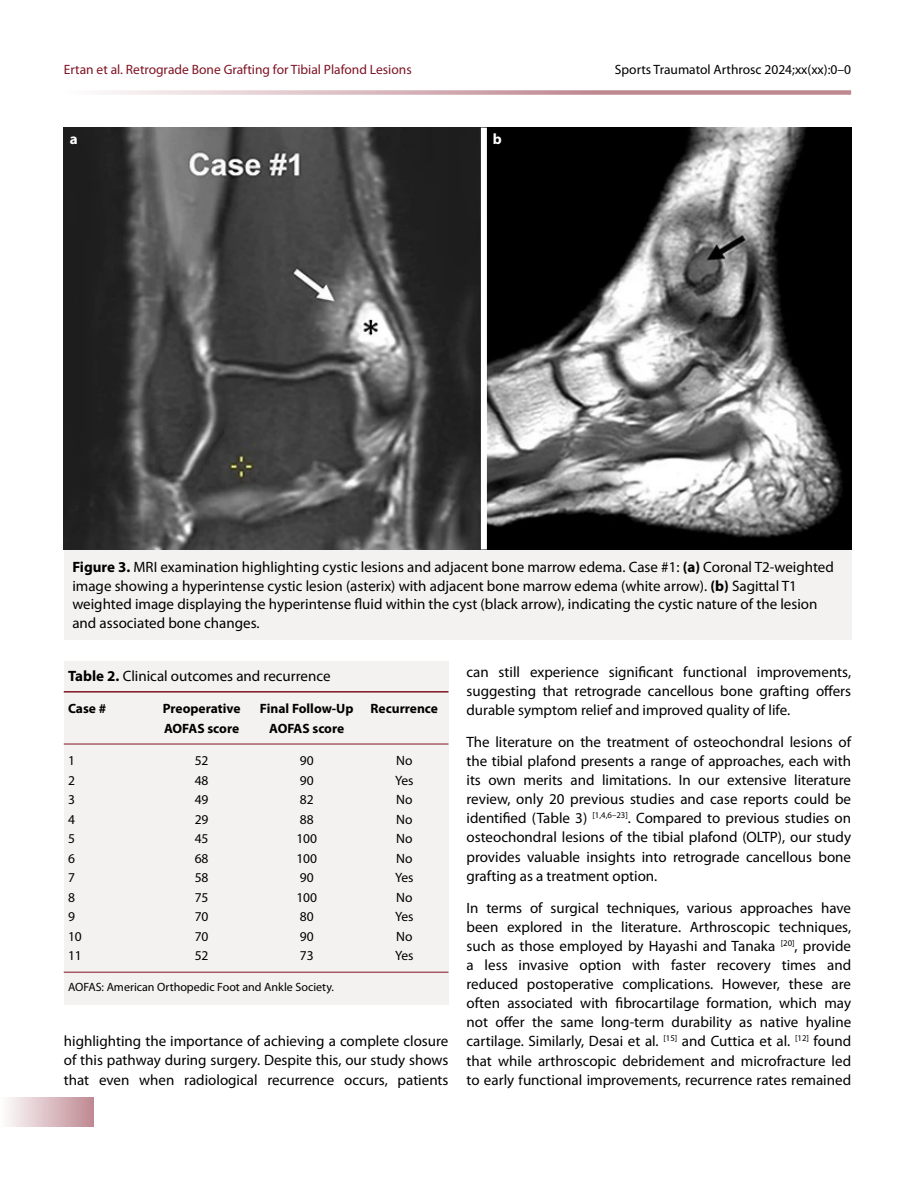
<style>
.page{position:relative;width:915px;height:1191px;background:#fff}
.page>*{position:absolute;margin:0;border:0;box-sizing:border-box;transform-origin:0 0}
.t1{font:15px/19px "Myriad Pro";color:#000;text-align:justify}
.t2{font:700 15px "Myriad Pro";color:#fff}
.t3{font:13.5px "Myriad Pro";color:#000}
.t4{font:700 13.5px "Myriad Pro";color:#000}
.t5{font:13.5px "Myriad Pro";color:#7f1324}
.t6{font:12px "Myriad Pro";color:#000}
.s1{font-weight:700}
</style>
<div class="page">
<div style="left:0;top:1097px;width:94px;height:30px;background:linear-gradient(to right,#fefefe,#bf8a93)"></div>
<svg style="left:106px;top:90px;width:744px;height:5px;background:#d6b3b9"></svg>
<div style="left:64px;top:661px;width:384px;height:344px;background:#f4f2f1"></div>
<hr style="left:64px;top:691px;width:384px;height:1px;background:#7f1324">
<hr style="left:64px;top:743px;width:384px;height:1px;background:#7f1324">
<hr style="left:64px;top:972px;width:384px;height:1px;background:#7f1324">
<div style="left:64px;top:548px;width:786px;height:92px;background:#f4f2f1"></div>
<img style="left:64px;top:128px;width:786px;height:421px">
<div style="left:480px;top:128px;width:6px;height:421px;background:#fff"></div>
<p class="t5" style="left:64px;top:61px;width:349px">Ertan et al. Retrograde Bone Grafting for Tibial Plafond Lesions</p>
<p class="t3" style="left:614px;top:61px;width:237px">Sports Traumatol Arthrosc 2024;xx(xx):0–0</p>
<p class="t2" style="left:70px;top:130px;width:9px">a</p>
<p class="t2" style="left:492px;top:130px;width:10px">b</p>
<p class="t1" style="left:72px;top:557px;width:762px;text-align:left"><span class="s1">Figure 3.</span> MRI examination highlighting cystic lesions and adjacent bone marrow edema. Case #1: <span class="s1">(a)</span> Coronal T2-weighted image showing a hyperintense cystic lesion (asterix) with adjacent bone marrow edema (white arrow). <span class="s1">(b)</span> Sagittal T1 weighted image displaying the hyperintense fluid within the cyst (black arrow), indicating the cystic nature of the lesion and associated bone changes.</p>
<p class="t1" style="left:68px;top:666px;width:264px"><span class="s1">Table 2.</span> Clinical outcomes and recurrence</p>
<p class="t4" style="left:68px;top:700px;width:40px">Case #</p>
<p class="t4" style="left:163px;top:700px;width:79px">Preoperative</p>
<p class="t4" style="left:260px;top:700px;width:95px">Final Follow-Up</p>
<p class="t4" style="left:370px;top:700px;width:69px">Recurrence</p>
<p class="t4" style="left:164px;top:719px;width:77px">AOFAS score</p>
<p class="t4" style="left:269px;top:719px;width:77px">AOFAS score</p>
<p class="t3" style="left:68px;top:752px;width:8px">1</p>
<p class="t3" style="left:195px;top:752px;width:15px">52</p>
<p class="t3" style="left:300px;top:752px;width:15px">90</p>
<p class="t3" style="left:396px;top:752px;width:18px">No</p>
<p class="t3" style="left:68px;top:771px;width:8px">2</p>
<p class="t3" style="left:195px;top:771px;width:15px">48</p>
<p class="t3" style="left:300px;top:771px;width:15px">90</p>
<p class="t3" style="left:395px;top:771px;width:20px">Yes</p>
<p class="t3" style="left:68px;top:791px;width:8px">3</p>
<p class="t3" style="left:195px;top:791px;width:15px">49</p>
<p class="t3" style="left:300px;top:791px;width:15px">82</p>
<p class="t3" style="left:396px;top:791px;width:18px">No</p>
<p class="t3" style="left:68px;top:810px;width:8px">4</p>
<p class="t3" style="left:195px;top:810px;width:15px">29</p>
<p class="t3" style="left:300px;top:810px;width:15px">88</p>
<p class="t3" style="left:396px;top:810px;width:18px">No</p>
<p class="t3" style="left:68px;top:830px;width:8px">5</p>
<p class="t3" style="left:195px;top:830px;width:15px">45</p>
<p class="t3" style="left:296px;top:830px;width:22px">100</p>
<p class="t3" style="left:396px;top:830px;width:18px">No</p>
<p class="t3" style="left:68px;top:849px;width:8px">6</p>
<p class="t3" style="left:195px;top:849px;width:15px">68</p>
<p class="t3" style="left:296px;top:849px;width:22px">100</p>
<p class="t3" style="left:396px;top:849px;width:18px">No</p>
<p class="t3" style="left:68px;top:869px;width:8px">7</p>
<p class="t3" style="left:195px;top:869px;width:15px">58</p>
<p class="t3" style="left:300px;top:869px;width:15px">90</p>
<p class="t3" style="left:395px;top:869px;width:20px">Yes</p>
<p class="t3" style="left:68px;top:888px;width:8px">8</p>
<p class="t3" style="left:195px;top:888px;width:15px">75</p>
<p class="t3" style="left:296px;top:888px;width:22px">100</p>
<p class="t3" style="left:396px;top:888px;width:18px">No</p>
<p class="t3" style="left:68px;top:908px;width:8px">9</p>
<p class="t3" style="left:195px;top:908px;width:15px">70</p>
<p class="t3" style="left:300px;top:908px;width:15px">80</p>
<p class="t3" style="left:395px;top:908px;width:20px">Yes</p>
<p class="t3" style="left:68px;top:927px;width:15px">10</p>
<p class="t3" style="left:195px;top:927px;width:15px">70</p>
<p class="t3" style="left:300px;top:927px;width:15px">90</p>
<p class="t3" style="left:396px;top:927px;width:18px">No</p>
<p class="t3" style="left:68px;top:947px;width:15px">11</p>
<p class="t3" style="left:195px;top:947px;width:15px">52</p>
<p class="t3" style="left:300px;top:947px;width:15px">73</p>
<p class="t3" style="left:395px;top:947px;width:20px">Yes</p>
<p class="t6" style="left:68px;top:979px;width:267px">AOFAS: American Orthopedic Foot and Ankle Society.</p>
<p class="t1" style="left:64px;top:1031px;width:386px">highlighting the importance of achieving a complete closure of this pathway during surgery. Despite this, our study shows that even when radiological recurrence occurs, patients</p>
<p class="t1" style="left:466px;top:662px;width:386px">can still experience significant functional improvements, suggesting that retrograde cancellous bone grafting offers durable symptom relief and improved quality of life.</p>
<p class="t1" style="left:466px;top:732px;width:386px">The literature on the treatment of osteochondral lesions of the tibial plafond presents a range of approaches, each with its own merits and limitations. In our extensive literature review, only 20 previous studies and case reports could be identified (Table 3) <sup>[1,4,6–23]</sup>. Compared to previous studies on osteochondral lesions of the tibial plafond (OLTP), our study provides valuable insights into retrograde cancellous bone grafting as a treatment option.</p>
<p class="t1" style="left:466px;top:897px;width:386px">In terms of surgical techniques, various approaches have been explored in the literature. Arthroscopic techniques, such as those employed by Hayashi and Tanaka <sup>[20]</sup>, provide a less invasive option with faster recovery times and reduced postoperative complications. However, these are often associated with fibrocartilage formation, which may not offer the same long-term durability as native hyaline cartilage. Similarly, Desai et al. <sup>[15]</sup> and Cuttica et al. <sup>[12]</sup> found that while arthroscopic debridement and microfracture led to early functional improvements, recurrence rates remained</p>
</div>
